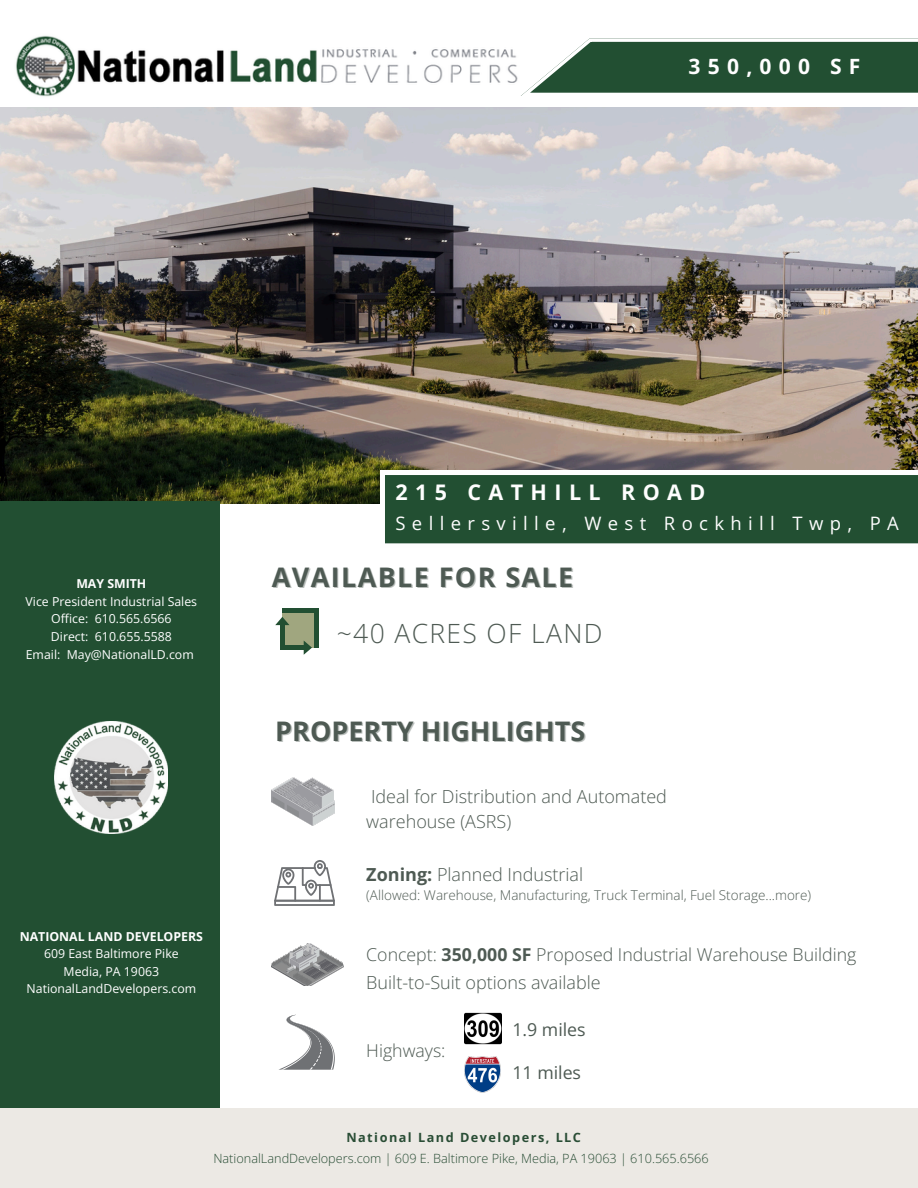
<style>
.page{position:relative;width:918px;height:1188px;background:#fff}
.page>*{position:absolute;margin:0;border:0;box-sizing:border-box;transform-origin:0 0}
.t1{font:700 27px "Open Sans";color:#4e5a53}
.t2{font:700 27px "Open Sans";letter-spacing:.05em;color:#4e5a53}
.t3{font:300 26.55px "Open Sans";letter-spacing:.05em;color:#4e5a53}
.t4{font:700 21.45px "Open Sans";letter-spacing:.345em;color:#fefefe}
.t5{font:700 21px "Open Sans";letter-spacing:.345em;color:#fefefe}
.t6{font:18.45px "Open Sans";letter-spacing:.345em;color:#fefefe}
.t7{font:300 18px/24.8px "Open Sans";color:#4e5a53}
.t8{font:300 17.7px "Open Sans";color:#4e5a53}
.t9{font:17.7px "Open Sans";color:#4e5a53}
.t10{font:300 13.5px "Open Sans";color:#4e5a53}
.t11{font:300 12.75px "Open Sans";color:#294d35}
.t12{font:700 12.75px "Open Sans";letter-spacing:.115em;color:#294d35}
.t13{font:12.3px "Open Sans";color:#fff}
.t14{font:700 12.3px "Open Sans";color:#fff}
.s1{font-weight:700}
</style>
<div class="page">
<img style="left:0;top:107px;width:918px;height:396px">
<div style="left:0;top:501px;width:219px;height:612px;background:#224f32"></div>
<img style="left:55px;top:721px;width:112px;height:113px">
<svg style="left:380px;top:471px;width:538px;height:73px;background:#325b40"></svg>
<div style="left:282px;top:609px;width:37px;height:39px;background:#a0a67f"></div>
<div style="left:280px;top:623px;width:5px;height:27px;background:#224f32"></div>
<svg style="left:275px;top:617px;width:14px;height:8px"></svg>
<div style="left:280px;top:645px;width:27px;height:5px;background:#224f32"></div>
<svg style="left:304px;top:641px;width:8px;height:14px"></svg>
<div style="left:314px;top:609px;width:5px;height:39px;background:#224f32"></div>
<hr style="left:282px;top:609px;width:37px;height:4px;background:#224f32">
<svg style="left:274px;top:860px;width:61px;height:46px"></svg>
<img style="left:272px;top:943px;width:72px;height:43px">
<svg style="left:521px;top:38px;width:397px;height:58px"></svg>
<img style="left:272px;top:777px;width:63px;height:49px">
<svg style="left:279px;top:1015px;width:56px;height:55px"></svg>
<img style="left:464px;top:1057px;width:36px;height:36px">
<img style="left:464px;top:1012px;width:37px;height:33px">
<div style="left:0;top:1108px;width:918px;height:80px;background:#ece9e4"></div>
<img style="left:16px;top:35px;width:502px;height:62px">
<p class="t5" style="left:689px;top:52px;width:173px">350,000 SF</p>
<p class="t14" style="left:76px;top:575px;width:72px">MAY SMITH</p>
<p class="t13" style="left:26px;top:592px;width:173px">Vice President Industrial Sales</p>
<p class="t13" style="left:51px;top:610px;width:39px">Office:</p>
<p class="t13" style="left:95px;top:610px;width:78px">610.565.6566</p>
<p class="t13" style="left:51px;top:628px;width:39px">Direct:</p>
<h1 class="t13" style="left:95px;top:628px;width:78px">610.655.5588</h1>
<h1 class="t13" style="left:26px;top:645px;width:36px">Email:</h1>
<p class="t13" style="left:67px;top:645px;width:129px">May@NationalLD.com</p>
<p class="t4" style="left:395px;top:477px;width:311px">215 CATHILL ROAD</p>
<h3 class="t6" style="left:395px;top:511px;width:505px">Sellersville, West Rockhill Twp, PA</h3>
<p class="t2" style="left:272px;top:558px;width:303px">AVAILABLE FOR SALE</p>
<p class="t3" style="left:337px;top:614px;width:267px">~40 ACRES OF LAND</p>
<h2 class="t14" style="left:20px;top:927px;width:185px">NATIONAL LAND DEVELOPERS</h2>
<h1 class="t13" style="left:44px;top:945px;width:136px">609 East Baltimore Pike</h1>
<p class="t13" style="left:64px;top:963px;width:97px">Media, PA 19063</p>
<h4 class="t13" style="left:27px;top:980px;width:171px">NationalLandDevelopers.com</h4>
<p class="t1" style="left:275px;top:712px;width:312px">PROPERTY HIGHLIGHTS</p>
<p class="t7" style="left:366px;top:784px;width:302px">Ideal for Distribution and Automated warehouse (ASRS)</p>
<p class="t7" style="left:366px;top:862px;width:218px"><span class="s1">Zoning:</span> Planned Industrial</p>
<p class="t10" style="left:366px;top:886px;width:446px">(Allowed: Warehouse, Manufacturing, Truck Terminal, Fuel Storage...more)</p>
<p class="t8" style="left:366px;top:942px;width:492px">Concept: <span class="s1">350,000 SF</span> Proposed Industrial Warehouse Building</p>
<p class="t7" style="left:366px;top:969px;width:236px">Built-to-Suit options available</p>
<p class="t8" style="left:366px;top:1039px;width:81px">Highways:</p>
<p class="t9" style="left:512px;top:1017px;width:75px">1.9 miles</p>
<h4 class="t9" style="left:512px;top:1060px;width:70px">11 miles</h4>
<h3 class="t12" style="left:346px;top:1128px;width:236px">National Land Developers, LLC</h3>
<h4 class="t11" style="left:213px;top:1149px;width:497px">NationalLandDevelopers.com | 609 E. Baltimore Pike, Media, PA 19063 | 610.565.6566</h4>
</div>
